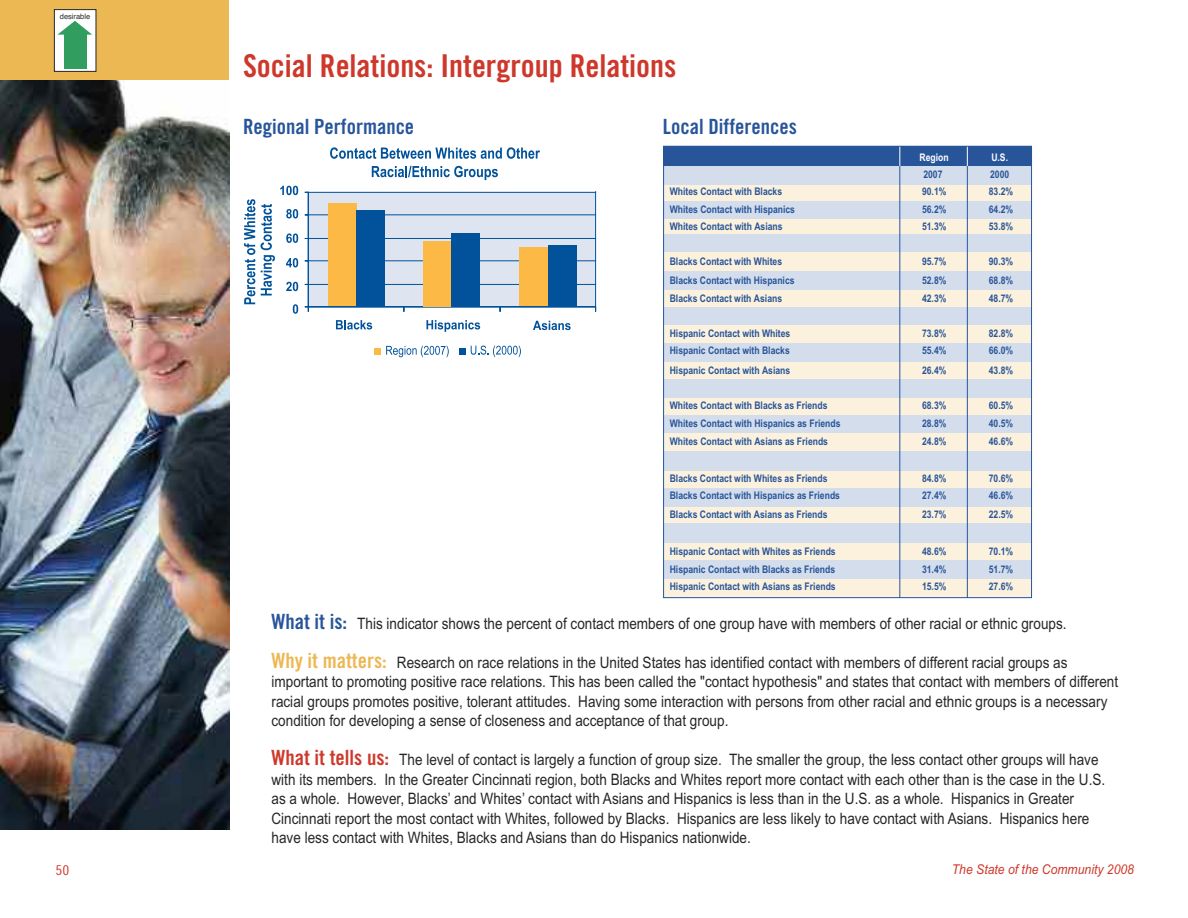
<style>
.page{position:relative;width:1188px;height:918px;background:#fff}
.page>*{position:absolute;margin:0;border:0;box-sizing:border-box;transform-origin:0 0}
.t1{font:31.5px "Trade Gothic Bold Cond Twenty";color:#ce382b}
.t2{font:21px "Trade Gothic Bold Cond Twenty";color:#28559a}
.t3{font:15.75px/19.5px "Arial Narrow";color:#272627;scale:1.05 1}
.t4{font:italic 13.5px "Arial Narrow";color:#ce382b;scale:1.1 1}
.t5{font:13.5px "Trade Gothic Cond Eighteen";color:#ce382b;scale:1.15 1}
.t6{font:700 10.5px "Arial Narrow";color:#28559a}
.t7{font:700 10.5px "Arial Narrow";color:#fff}
.t8{font:7.5px "Helvetica";color:#272627}
.s1{font-family:"Trade Gothic Bold Cond Twenty";font-size:21px;color:#28559a}
.s2{font-family:"Trade Gothic Bold Cond Twenty";font-size:21px;color:#ecb854}
.s3{font-family:"Trade Gothic Bold Cond Twenty";font-size:21px;color:#ce382b}
</style>
<div class="page">
<img style="left:0;top:80px;width:229px;height:750px">
<div style="left:0;top:0;width:230px;height:80px;background:#ecb854"></div>
<div style="left:308px;top:192px;width:288px;height:115px;background:#dfe4f1"></div>
<svg style="left:244px;top:186px;width:54px;height:128px"></svg>
<hr style="left:308px;top:284px;width:288px;height:1px;background:#01529a">
<hr style="left:308px;top:260px;width:288px;height:1px;background:#01529a">
<hr style="left:308px;top:238px;width:288px;height:1px;background:#01529a">
<hr style="left:308px;top:214px;width:288px;height:1px;background:#01529a">
<hr style="left:308px;top:192px;width:288px;height:1px;background:#01529a">
<hr style="left:308px;top:192px;width:1px;height:115px;background:#01529a">
<hr style="left:308px;top:306px;width:288px;height:1px;background:#01529a">
<svg style="left:305px;top:306px;width:4px;height:6px"></svg>
<hr style="left:595px;top:192px;width:1px;height:114px;background:#01529a">
<svg style="left:426px;top:320px;width:54px;height:12px"></svg>
<svg style="left:330px;top:147px;width:210px;height:12px"></svg>
<svg style="left:372px;top:166px;width:126px;height:14px"></svg>
<svg style="left:336px;top:320px;width:36px;height:10px"></svg>
<svg style="left:533px;top:321px;width:38px;height:9px"></svg>
<div style="left:374px;top:348px;width:7px;height:7px;background:#fdb945"></div>
<div style="left:459px;top:348px;width:7px;height:7px;background:#01529b"></div>
<svg style="left:471px;top:346px;width:50px;height:11px"></svg>
<svg style="left:386px;top:346px;width:63px;height:11px"></svg>
<div style="left:328px;top:204px;width:29px;height:102px;background:#fdb945"></div>
<div style="left:423px;top:241px;width:29px;height:65px;background:#fdb945"></div>
<div style="left:519px;top:247px;width:29px;height:59px;background:#fdb945"></div>
<div style="left:357px;top:211px;width:28px;height:95px;background:#01529b"></div>
<div style="left:451px;top:233px;width:29px;height:73px;background:#01529b"></div>
<div style="left:548px;top:245px;width:28px;height:61px;background:#01529b"></div>
<div style="left:663px;top:560px;width:369px;height:20px;background:#d4ddeb"></div>
<div style="left:663px;top:507px;width:369px;height:17px;background:#fbf1dd"></div>
<div style="left:663px;top:542px;width:369px;height:18px;background:#fbf1dd"></div>
<div style="left:663px;top:579px;width:369px;height:19px;background:#fbf1dd"></div>
<div style="left:663px;top:487px;width:369px;height:20px;background:#d4ddeb"></div>
<div style="left:663px;top:523px;width:369px;height:20px;background:#d4ddeb"></div>
<div style="left:663px;top:183px;width:369px;height:19px;background:#fbf1dd"></div>
<div style="left:663px;top:202px;width:369px;height:34px;background:#fbf1dd"></div>
<div style="left:663px;top:252px;width:369px;height:20px;background:#fbf1dd"></div>
<div style="left:663px;top:290px;width:369px;height:18px;background:#fbf1dd"></div>
<div style="left:663px;top:325px;width:369px;height:18px;background:#fbf1dd"></div>
<div style="left:663px;top:361px;width:369px;height:19px;background:#fbf1dd"></div>
<div style="left:663px;top:398px;width:369px;height:18px;background:#fbf1dd"></div>
<div style="left:663px;top:433px;width:369px;height:18px;background:#fbf1dd"></div>
<div style="left:663px;top:470px;width:369px;height:17px;background:#fbf1dd"></div>
<div style="left:663px;top:201px;width:369px;height:17px;background:#d4ddeb"></div>
<div style="left:663px;top:158px;width:369px;height:26px;background:#d4ddeb"></div>
<div style="left:663px;top:235px;width:369px;height:17px;background:#d4ddeb"></div>
<div style="left:663px;top:272px;width:369px;height:18px;background:#d4ddeb"></div>
<div style="left:663px;top:308px;width:369px;height:17px;background:#d4ddeb"></div>
<div style="left:663px;top:343px;width:369px;height:18px;background:#d4ddeb"></div>
<div style="left:663px;top:380px;width:369px;height:18px;background:#d4ddeb"></div>
<div style="left:663px;top:416px;width:369px;height:17px;background:#d4ddeb"></div>
<div style="left:663px;top:451px;width:369px;height:19px;background:#d4ddeb"></div>
<div style="left:663px;top:146px;width:369px;height:20px;background:#28559a"></div>
<hr style="left:967px;top:166px;width:1px;height:432px;background:#28559a">
<hr style="left:899px;top:166px;width:1px;height:432px;background:#28559a">
<svg style="left:899px;top:148px;width:1px;height:18px"></svg>
<svg style="left:967px;top:148px;width:1px;height:18px"></svg>
<div style="left:54px;top:10px;width:42px;height:61px;background:#fff"></div>
<div style="left:54px;top:9px;width:42px;height:63px;border:1px solid #272627"></div>
<div style="left:64px;top:31px;width:23px;height:37px;background:#319d5f"></div>
<svg style="left:57px;top:21px;width:35px;height:14px"></svg>
<p class="t8" style="left:60px;top:12px;width:32px">desirable</p>
<p class="t5" style="left:56px;top:865px;width:13px">50</p>
<h1 class="t1" style="left:243px;top:54px;width:435px">Social Relations: Intergroup Relations</h1>
<h2 class="t2" style="left:243px;top:119px;width:173px">Regional Performance</h2>
<h2 class="t2" style="left:663px;top:119px;width:136px">Local Differences</h2>
<p class="t7" style="left:920px;top:151px;width:31px">Region</p>
<p class="t7" style="left:991px;top:151px;width:18px">U.S.</p>
<p class="t6" style="left:923px;top:168px;width:21px">2007</p>
<p class="t6" style="left:990px;top:168px;width:21px">2000</p>
<p class="t6" style="left:670px;top:185px;width:114px">Whites Contact with Blacks</p>
<p class="t6" style="left:922px;top:185px;width:26px">90.1%</p>
<p class="t6" style="left:989px;top:185px;width:26px">83.2%</p>
<p class="t6" style="left:670px;top:203px;width:127px">Whites Contact with Hispanics</p>
<p class="t6" style="left:922px;top:203px;width:26px">56.2%</p>
<p class="t6" style="left:989px;top:203px;width:26px">64.2%</p>
<p class="t6" style="left:670px;top:221px;width:114px">Whites Contact with Asians</p>
<p class="t6" style="left:922px;top:221px;width:26px">51.3%</p>
<p class="t6" style="left:989px;top:221px;width:26px">53.8%</p>
<p class="t6" style="left:670px;top:255px;width:114px">Blacks Contact with Whites</p>
<p class="t6" style="left:922px;top:255px;width:26px">95.7%</p>
<p class="t6" style="left:989px;top:255px;width:26px">90.3%</p>
<p class="t6" style="left:670px;top:275px;width:126px">Blacks Contact with Hispanics</p>
<p class="t6" style="left:922px;top:275px;width:26px">52.8%</p>
<p class="t6" style="left:989px;top:275px;width:26px">68.8%</p>
<p class="t6" style="left:670px;top:292px;width:114px">Blacks Contact with Asians</p>
<p class="t6" style="left:922px;top:292px;width:26px">42.3%</p>
<p class="t6" style="left:989px;top:292px;width:26px">48.7%</p>
<p class="t6" style="left:670px;top:327px;width:122px">Hispanic Contact with Whites</p>
<p class="t6" style="left:922px;top:327px;width:26px">73.8%</p>
<p class="t6" style="left:989px;top:327px;width:26px">82.8%</p>
<p class="t6" style="left:670px;top:344px;width:122px">Hispanic Contact with Blacks</p>
<p class="t6" style="left:922px;top:344px;width:26px">55.4%</p>
<p class="t6" style="left:989px;top:344px;width:26px">66.0%</p>
<p class="t6" style="left:670px;top:364px;width:122px">Hispanic Contact with Asians</p>
<p class="t6" style="left:922px;top:364px;width:26px">26.4%</p>
<p class="t6" style="left:989px;top:364px;width:26px">43.8%</p>
<p class="t6" style="left:670px;top:399px;width:159px">Whites Contact with Blacks as Friends</p>
<p class="t6" style="left:922px;top:399px;width:26px">68.3%</p>
<p class="t6" style="left:989px;top:399px;width:26px">60.5%</p>
<p class="t6" style="left:670px;top:417px;width:172px">Whites Contact with Hispanics as Friends</p>
<p class="t6" style="left:922px;top:417px;width:26px">28.8%</p>
<p class="t6" style="left:989px;top:417px;width:26px">40.5%</p>
<p class="t6" style="left:670px;top:435px;width:160px">Whites Contact with Asians as Friends</p>
<p class="t6" style="left:922px;top:435px;width:26px">24.8%</p>
<p class="t6" style="left:989px;top:435px;width:26px">46.6%</p>
<p class="t6" style="left:670px;top:472px;width:159px">Blacks Contact with Whites as Friends</p>
<p class="t6" style="left:922px;top:472px;width:26px">84.8%</p>
<p class="t6" style="left:989px;top:472px;width:26px">70.6%</p>
<p class="t6" style="left:670px;top:489px;width:172px">Blacks Contact with Hispanics as Friends</p>
<p class="t6" style="left:922px;top:489px;width:26px">27.4%</p>
<p class="t6" style="left:989px;top:489px;width:26px">46.6%</p>
<p class="t6" style="left:670px;top:509px;width:159px">Blacks Contact with Asians as Friends</p>
<p class="t6" style="left:922px;top:509px;width:26px">23.7%</p>
<p class="t6" style="left:989px;top:509px;width:26px">22.5%</p>
<p class="t6" style="left:670px;top:545px;width:168px">Hispanic Contact with Whites as Friends</p>
<p class="t6" style="left:922px;top:545px;width:26px">48.6%</p>
<p class="t6" style="left:989px;top:545px;width:26px">70.1%</p>
<p class="t6" style="left:670px;top:563px;width:167px">Hispanic Contact with Blacks as Friends</p>
<p class="t6" style="left:922px;top:563px;width:26px">31.4%</p>
<p class="t6" style="left:989px;top:563px;width:26px">51.7%</p>
<p class="t6" style="left:670px;top:581px;width:168px">Hispanic Contact with Asians as Friends</p>
<p class="t6" style="left:922px;top:581px;width:26px">15.5%</p>
<p class="t6" style="left:989px;top:581px;width:26px">27.6%</p>
<p class="t3" style="left:271px;top:613px;width:759px"><span class="s1">What it is:</span> This indicator shows the percent of contact members of one group have with members of other racial or ethnic groups.</p>
<p class="t3" style="left:271px;top:652px;width:808px"><span class="s2">Why it matters:</span> Research on race relations in the United States has identified contact with members of different racial groups as important to promoting positive race relations. This has been called the "contact hypothesis" and states that contact with members of different racial groups promotes positive, tolerant attitudes. Having some interaction with persons from other racial and ethnic groups is a necessary condition for developing a sense of closeness and acceptance of that group.</p>
<p class="t3" style="left:271px;top:750px;width:796px"><span class="s3">What it tells us:</span> The level of contact is largely a function of group size. The smaller the group, the less contact other groups will have with its members. In the Greater Cincinnati region, both Blacks and Whites report more contact with each other than is the case in the U.S. as a whole. However, Blacks’ and Whites’ contact with Asians and Hispanics is less than in the U.S. as a whole. Hispanics in Greater Cincinnati report the most contact with Whites, followed by Blacks. Hispanics are less likely to have contact with Asians. Hispanics here have less contact with Whites, Blacks and Asians than do Hispanics nationwide.</p>
<p class="t4" style="left:952px;top:861px;width:167px">The State of the Community 2008</p>
</div>
